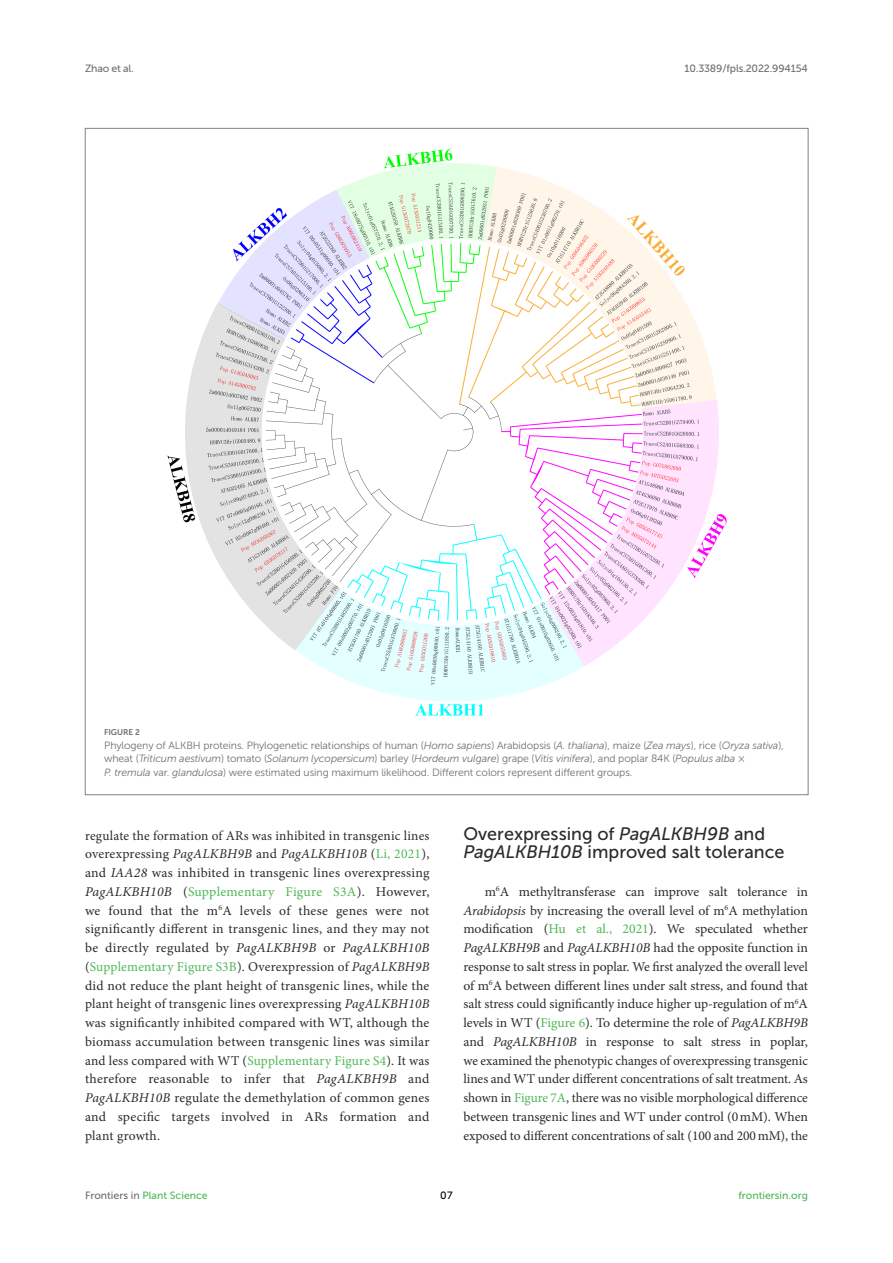
<style>
.page{position:relative;width:893px;height:1263px;background:#fff}
.page>*{position:absolute;margin:0;border:0;box-sizing:border-box;transform-origin:0 0}
.HEAD_2{font:18px/18.8px "Museo Sans 500";color:#2b2b2a}
.TEXT_FLUSH{font:13.5px/18.8px "Minion Pro";color:#2b2b2a;text-align:justify}
.FIG_LEG{font:10.5px/13.5px "Museo Sans 300";letter-spacing:-.01em;color:#706f70}
.t1{font:10.5px "Museo Sans 500";color:#4eb855}
.t2{font:10.5px "Museo Sans 500";letter-spacing:-.015em;color:#706f70}
.t3{font:10.5px "Museo Sans 500";color:#000}
.FIG_HD{font:8.25px "Museo Sans 700";letter-spacing:-.01em;color:#706f70}
.s1{font-style:italic}
.s2{color:#4eb855}
.s3{color:#706f70}
</style>
<div class="page">
<img style="left:167px;top:148px;width:560px;height:568px">
<p class="t2" style="left:85px;top:63px;width:50px">Zhao et al.</p>
<p class="t2" style="left:684px;top:63px;width:125px">10.3389/fpls.2022.994154</p>
<p class="FIG_HD" style="left:104px;top:728px;width:37px">FIGURE 2</p>
<p class="FIG_LEG" style="left:104px;top:738px;width:681px">Phylogeny of ALKBH proteins. Phylogenetic relationships of human (<span class="s1">Homo sapiens</span>) Arabidopsis (<span class="s1">A. thaliana</span>), maize (<span class="s1">Zea mays</span>), rice (<span class="s1">Oryza sativa</span>), wheat (<span class="s1">Triticum aestivum</span>) tomato (<span class="s1">Solanum lycopersicum</span>) barley (<span class="s1">Hordeum vulgare</span>) grape (<span class="s1">Vitis vinifera</span>), and poplar 84K (<span class="s1">Populus alba</span> ×<br><span class="s1">P. tremula</span> var. <span class="s1">glandulosa</span>) were estimated using maximum likelihood. Different colors represent different groups.</p>
<p class="TEXT_FLUSH" style="left:85px;top:826px;width:346px">regulate the formation of ARs was inhibited in transgenic lines overexpressing <span class="s1">PagALKBH9B</span> and <span class="s1">PagALKBH10B</span> (<span class="s2">Li, 2021</span>), and <span class="s1">IAA28</span> was inhibited in transgenic lines overexpressing <span class="s1">PagALKBH10B</span> (<span class="s2">Supplementary Figure S3A</span>). However, we found that the m<sup>6</sup>A levels of these genes were not significantly different in transgenic lines, and they may not be directly regulated by <span class="s1">PagALKBH9B</span> or <span class="s1">PagALKBH10B </span>(<span class="s2">Supplementary Figure S3B</span>). Overexpression of <span class="s1">PagALKBH9B </span>did not reduce the plant height of transgenic lines, while the plant height of transgenic lines overexpressing <span class="s1">PagALKBH10B </span>was significantly inhibited compared with WT, although the biomass accumulation between transgenic lines was similar and less compared with WT (<span class="s2">Supplementary Figure S4</span>). It was therefore reasonable to infer that <span class="s1">PagALKBH9B</span> and <span class="s1">PagALKBH10B</span> regulate the demethylation of common genes and specific targets involved in ARs formation and plant growth.</p>
<p class="HEAD_2" style="left:463px;top:824px;width:323px">Overexpressing of <span class="s1">PagALKBH9B</span> and<br><span class="s1">PagALKBH10B</span> improved salt tolerance</p>
<p class="TEXT_FLUSH" style="left:463px;top:882px;width:346px;text-indent:21px">m<sup>6</sup>A methyltransferase can improve salt tolerance in <span class="s1">Arabidopsis</span> by increasing the overall level of m<sup>6</sup>A methylation modification (<span class="s2">Hu et al., 2021</span>). We speculated whether <span class="s1">PagALKBH9B</span> and <span class="s1">PagALKBH10B</span> had the opposite function in response to salt stress in poplar. We first analyzed the overall level of m<sup>6</sup>A between different lines under salt stress, and found that salt stress could significantly induce higher up-regulation of m<sup>6</sup>A levels in WT (<span class="s2">Figure 6</span>). To determine the role of <span class="s1">PagALKBH9B </span>and <span class="s1">PagALKBH10B</span> in response to salt stress in poplar, we examined the phenotypic changes of overexpressing transgenic lines and WT under different concentrations of salt treatment. As shown in <span class="s2">Figure 7A</span>, there was no visible morphological difference between transgenic lines and WT under control (0mM). When exposed to different concentrations of salt (100 and 200mM), the</p>
<p class="t1" style="left:85px;top:1190px;width:124px"><span class="s3">Frontiers in</span> Plant Science</p>
<p class="t3" style="left:440px;top:1190px;width:14px">07</p>
<p class="t1" style="left:738px;top:1190px;width:71px">frontiersin.org</p>
</div>
